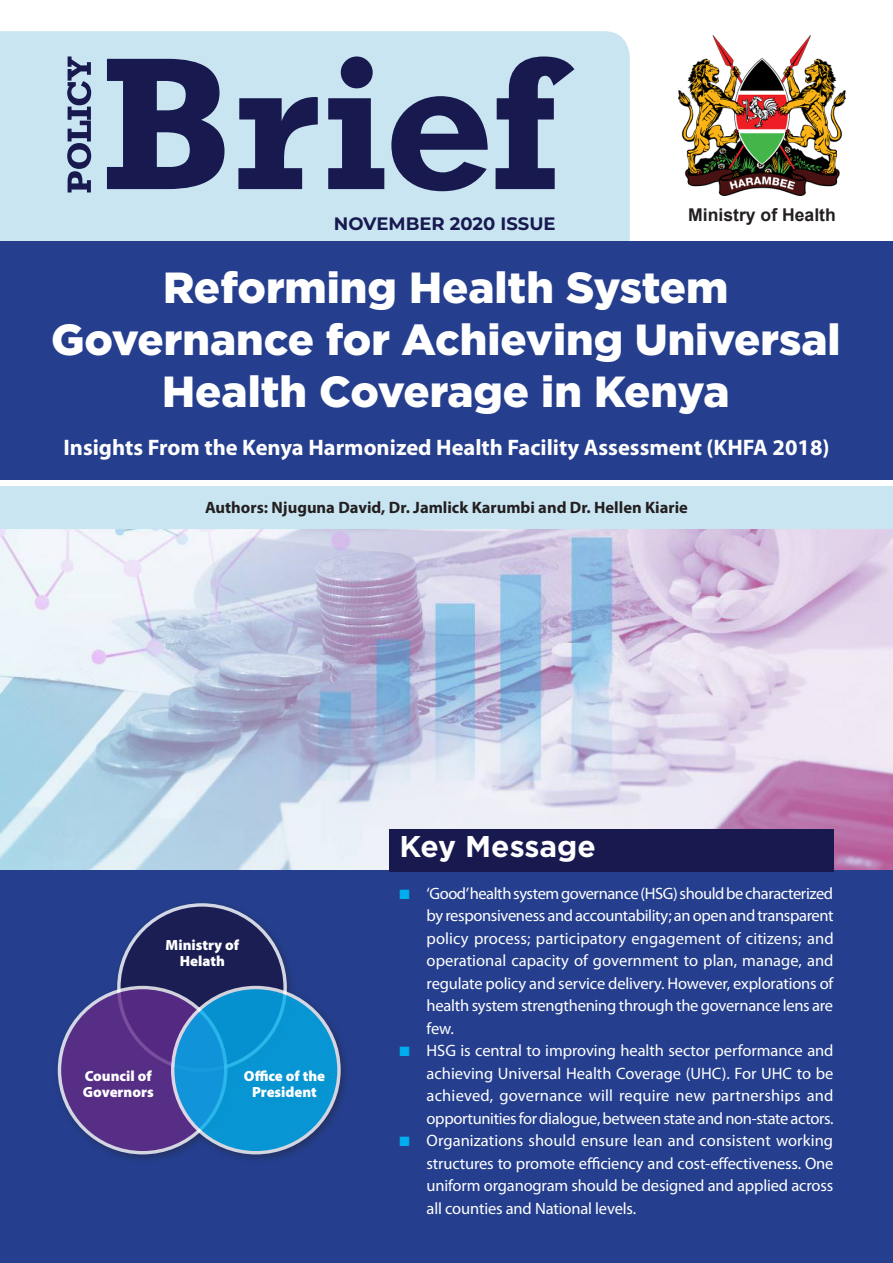
<style>
.page{position:relative;width:893px;height:1263px;background:#fff}
.page>*{position:absolute;margin:0;border:0;box-sizing:border-box;transform-origin:0 0}
.Headline{font:900 43.5px/52.2px "Gotham";color:#fff;text-align:center}
.Head{font:700 30px "Gotham";color:#fff}
.t1{font:700 22.5px "Myriad Pro";color:#fff}
.t2{font:700 18px "Montserrat";color:#18194f}
.t3{font:700 17.55px "Arial";color:#231f20}
.t4{font:16.5px/22.5px "Myriad Pro";letter-spacing:-.015em;color:#fff;text-align:justify}
.t5{font:700 16.5px "Myriad Pro";color:#231f20}
.t6{font:900 14.7px/15.9px "Myriad Pro";color:#fff;text-align:center}
.s1{color:#00aeef}
</style>
<div class="page">
<div style="left:0;top:708px;width:893px;height:555px;background:#253f8e"></div>
<img style="left:0;top:529px;width:893px;height:341px">
<div style="left:0;top:31px;width:630px;height:211px;background:#c9e5f1"></div>
<img style="left:679px;top:36px;width:166px;height:160px">
<svg style="left:107px;top:56px;width:467px;height:135px;background:#7180a1"></svg>
<svg style="left:67px;top:56px;width:24px;height:136px;background:#6f7d9e"></svg>
<div style="left:0;top:486px;width:893px;height:43px;background:#c9e5f1"></div>
<div style="left:0;top:242px;width:893px;height:238px;background:#253f8e"></div>
<div style="left:53px;top:898px;width:297px;height:266px;background:#231f20;opacity:.48"></div>
<div style="left:119px;top:905px;width:166px;height:165px;background:#18194f;border-radius:50%"></div>
<svg style="left:59px;top:987px;width:167px;height:166px;background:#5d378a"></svg>
<svg style="left:173px;top:987px;width:166px;height:166px;background:#1398d4"></svg>
<div style="left:389px;top:829px;width:444px;height:42px;background:#18194f"></div>
<p class="t2" style="left:334px;top:211px;width:223px">NOVEMBER 2020 ISSUE</p>
<p class="t3" style="left:688px;top:203px;width:149px">Ministry of Health</p>
<p class="Headline" style="left:51px;top:261px;width:791px">Reforming Health System<br>Governance for Achieving Universal<br>Health Coverage in Kenya</p>
<p class="t1" style="left:63px;top:433px;width:768px">Insights From the Kenya Harmonized Health Facility Assessment (KHFA 2018)</p>
<p class="t5" style="left:205px;top:496px;width:484px">Authors: Njuguna David, Dr. Jamlick Karumbi and Dr. Hellen Kiarie</p>
<p class="t6" style="left:166px;top:936px;width:75px">Ministry of<br>Helath</p>
<p class="t6" style="left:83px;top:1068px;width:72px;text-align:left">Council of<br>Governors</p>
<p class="t6" style="left:244px;top:1068px;width:83px">Office of the<br>President</p>
<p class="Head" style="left:400px;top:829px;width:198px">Key Message</p>
<p class="t4" style="left:427px;top:882px;width:409px;text-indent:-27px"><span class="s1">■</span> ‘Good’health system governance (HSG) should be characterized by responsiveness and accountability; an open and transparent policy process; participatory engagement of citizens; and operational capacity of government to plan, manage, and regulate policy and service delivery. However, explorations of health system strengthening through the governance lens are few.</p>
<p class="t4" style="left:427px;top:1039px;width:409px;text-indent:-27px"><span class="s1">■</span> HSG is central to improving health sector performance and achieving Universal Health Coverage (UHC). For UHC to be achieved, governance will require new partnerships and opportunities for dialogue, between state and non-state actors.</p>
<p class="t4" style="left:427px;top:1129px;width:408px;text-indent:-27px"><span class="s1">■</span> Organizations should ensure lean and consistent working structures to promote efficiency and cost-effectiveness. One uniform organogram should be designed and applied across all counties and National levels.</p>
</div>
